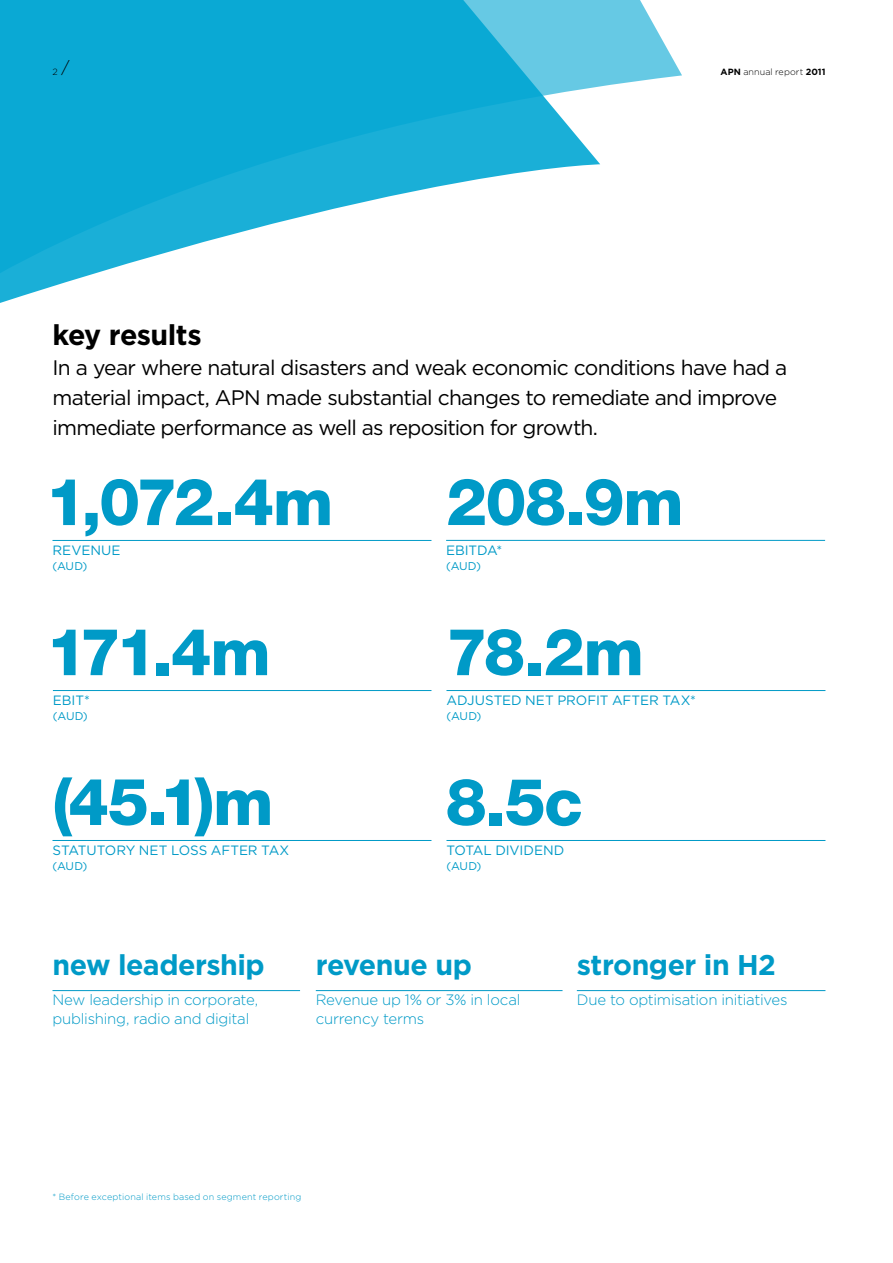
<style>
.page{position:relative;width:893px;height:1263px;background:#fff}
.page>*{position:absolute;margin:0;border:0;box-sizing:border-box;transform-origin:0 0}
.t1{font:800 65.25px "Helvetica Neue LT";letter-spacing:-.025em;color:#009ac7}
.t2{font:700 28.5px "Gotham";letter-spacing:-.02em;color:#009ac7}
.t3{font:700 28.5px "Gotham";letter-spacing:-.02em;color:#000}
.t4{font:21px/30px "Gotham";letter-spacing:-.035em;color:#000}
.t5{font:300 15px/18.8px "Gotham";letter-spacing:-.015em;color:#009ac7}
.t6{font:13.5px "Gotham";letter-spacing:-.005em;color:#009ac7}
.t7{font:11.25px "Gotham";color:#009ac7}
.t8{font:300 9px "Gotham";letter-spacing:.015em;color:#009ac7}
.t9{font:300 9px "Gotham";letter-spacing:.01em;color:#000}
.s1{font-weight:700}
</style>
<div class="page">
<svg style="left:600px;top:0;width:82px;height:87px;fill:#66c9e4"></svg>
<svg style="left:0;top:0;width:600px;height:303px"></svg>
<hr style="left:52px;top:540px;width:379px;height:1px;background:#009ac7">
<hr style="left:52px;top:840px;width:379px;height:1px;background:#009ac7">
<hr style="left:53px;top:690px;width:378px;height:1px;background:#009ac7">
<hr style="left:446px;top:690px;width:379px;height:1px;background:#009ac7">
<hr style="left:52px;top:990px;width:248px;height:1px;background:#009ac7">
<hr style="left:316px;top:990px;width:246px;height:1px;background:#009ac7">
<hr style="left:577px;top:990px;width:248px;height:1px;background:#009ac7">
<hr style="left:446px;top:540px;width:379px;height:1px;background:#009ac7">
<hr style="left:446px;top:840px;width:379px;height:1px;background:#009ac7">
<p class="t9" style="left:52px;top:66px;width:18px">2 <sup>/</sup></p>
<p class="t9" style="left:721px;top:66px;width:106px"><span class="s1">APN</span> annual report <span class="s1">2011</span></p>
<h2 class="t3" style="left:52px;top:316px;width:151px">key results</h2>
<p class="t4" style="left:52px;top:352px;width:736px">I n a year where natural disasters and weak economic conditions have had a material impact, APN</p>
<p class="t4" style="left:52px;top:382px;width:726px;text-indent:213px">made substantial changes to remediate and improve immediate performance as well as reposition for growth.</p>
<h1 class="t1" style="left:45px;top:463px;width:289px">1,072.4m</h1>
<p class="t6" style="left:52px;top:542px;width:70px">Revenue</p>
<p class="t7" style="left:52px;top:559px;width:14px">(AUD</p>
<p class="t7" style="left:83px;top:559px;width:6px">)</p>
<h1 class="t1" style="left:446px;top:463px;width:239px">208.9m</h1>
<p class="t6" style="left:446px;top:542px;width:28px">EBITDA</p>
<p class="t6" style="left:496px;top:542px;width:7px">*</p>
<p class="t7" style="left:446px;top:559px;width:14px">(AUD</p>
<p class="t7" style="left:476px;top:559px;width:6px">)</p>
<h1 class="t1" style="left:46px;top:613px;width:226px">171.4m</h1>
<h1 class="t1" style="left:446px;top:613px;width:199px">78.2m</h1>
<p class="t6" style="left:53px;top:692px;width:38px">EBIT*</p>
<p class="t7" style="left:53px;top:709px;width:14px">(AUD</p>
<p class="t7" style="left:83px;top:709px;width:6px">)</p>
<p class="t6" style="left:446px;top:692px;width:251px">Adjusted net profit after tax*</p>
<p class="t7" style="left:446px;top:709px;width:14px">(AUD</p>
<p class="t7" style="left:477px;top:709px;width:6px">)</p>
<h1 class="t1" style="left:53px;top:763px;width:223px">(45.1)m</h1>
<h1 class="t1" style="left:446px;top:763px;width:139px">8.5c</h1>
<p class="t6" style="left:52px;top:842px;width:238px">statutory net loss after tax</p>
<p class="t7" style="left:52px;top:859px;width:14px">(AUD</p>
<p class="t7" style="left:83px;top:859px;width:6px">)</p>
<p class="t6" style="left:446px;top:842px;width:119px">Total dividend</p>
<p class="t7" style="left:446px;top:859px;width:14px">(AUD</p>
<p class="t7" style="left:477px;top:859px;width:6px">)</p>
<h2 class="t2" style="left:52px;top:946px;width:214px">new leadership</h2>
<p class="t5" style="left:52px;top:990px;width:207px">New leadership in corporate, publishing, radio and digital</p>
<h2 class="t2" style="left:316px;top:946px;width:158px">revenue up</h2>
<p class="t5" style="left:316px;top:990px;width:206px">Revenue up 1% or 3% in local currency terms</p>
<h2 class="t2" style="left:577px;top:946px;width:201px">stronger in H2</h2>
<p class="t5" style="left:577px;top:990px;width:212px">Due to optimisation initiatives</p>
<p class="t8" style="left:52px;top:1191px;width:250px">* Before exceptional items based on segment reporting</p>
</div>
